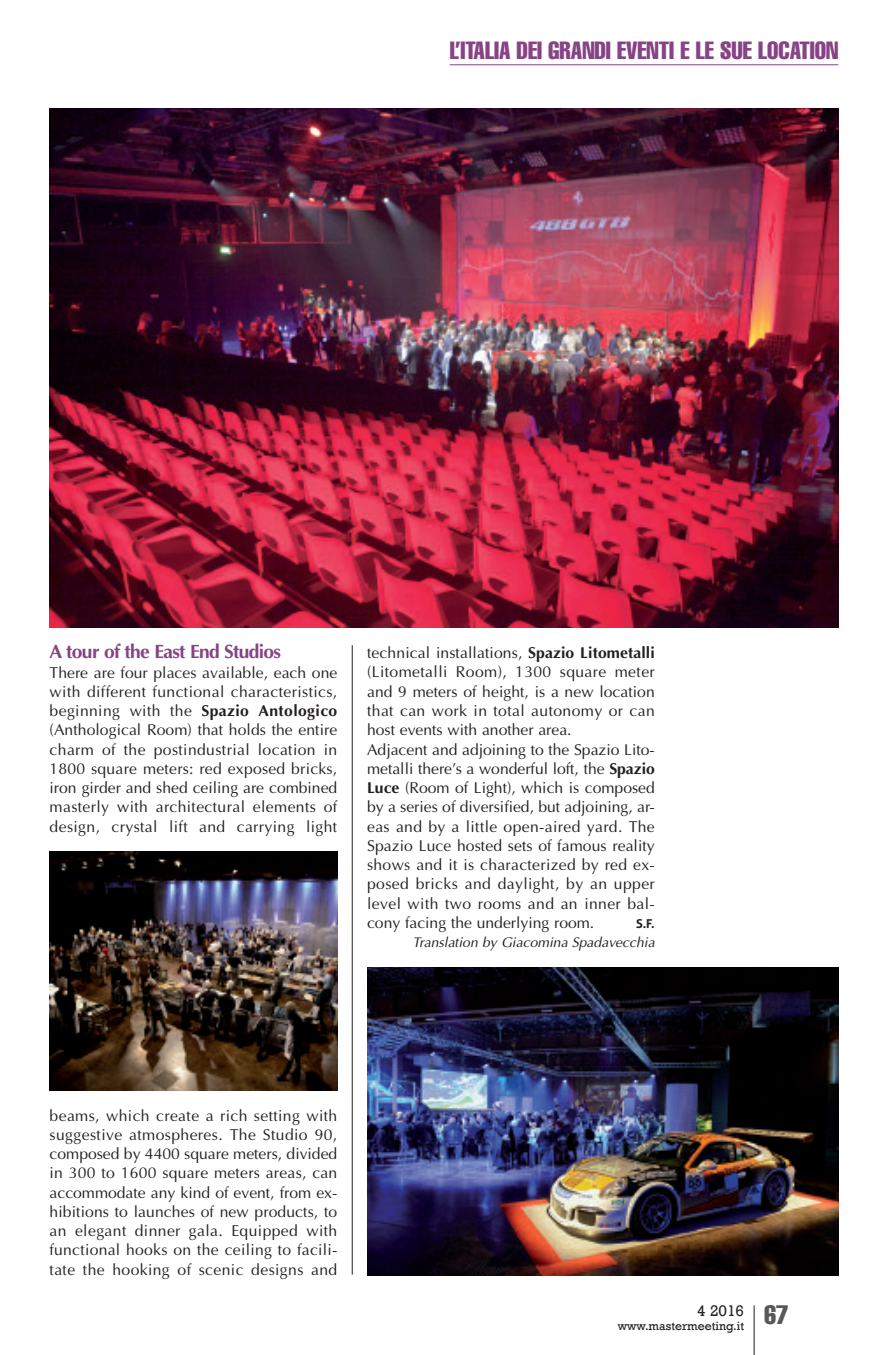
<style>
.page{position:relative;width:893px;height:1355px;background:#fff}
.page>*{position:absolute;margin:0;border:0;box-sizing:border-box;transform-origin:0 0}
.t1{font:extra-condensed 24.5px "Helvetica";color:#864385}
.t2{font:700 19.25px "Optima";letter-spacing:-.035em;color:#864385}
.t3{font:15.75px/19.2px "Optima";letter-spacing:.015em;color:#231f20;text-align:justify}
.t4{font:15.75px "Rockwell";color:#231f20}
.t5{font:italic 14px "Optima";color:#231f20}
.t6{font:12.25px "Rockwell";color:#231f20}
.t7{font:700 12.25px "Aller";color:#231f20}
.s1{font-weight:700}
</style>
<div class="page">
<hr style="left:754px;top:1305px;width:1px;height:49px;background:#231f20">
<hr style="left:450px;top:64px;width:388px;height:1px;background:#864385">
<hr style="left:352px;top:645px;width:1px;height:629px;background:#231f20">
<img style="left:50px;top:108px;width:788px;height:519px">
<img style="left:367px;top:967px;width:471px;height:308px">
<img style="left:50px;top:851px;width:287px;height:239px">
<h1 class="t1" style="left:450px;top:42px;width:390px">L’ITALIA DEI GRANDI EVENTI E LE SUE LOCATION</h1>
<p class="t2" style="left:50px;top:640px;width:233px">A tour of the East End Studios</p>
<p class="t3" style="left:50px;top:662px;width:289px">There are four places available, each one with different functional characteristics, beginning with the <span class="s1">Spazio Antologico </span>(Anthological Room) that holds the entire charm of the postindustrial location in 1800 square meters: red exposed bricks, iron girder and shed ceiling are combined masterly with architectural elements of design, crystal lift and carrying light</p>
<p class="t3" style="left:367px;top:643px;width:289px;text-align:left">technical installations, <span class="s1">Spazio Litometalli </span>(Litometalli Room), 1300 square meter and 9 meters of height, is a new location that can work in total autonomy or can host events with another area.<br>Adjacent and adjoining to the Spazio Lito&shy;metalli there’s a wonderful loft, the <span class="s1">Spazio Luce</span> (Room of Light), which is composed by a series of diversified, but adjoining, ar&shy;eas and by a little open-aired yard. The Spazio Luce hosted sets of famous reality shows and it is characterized by red ex&shy;posed bricks and daylight, by an upper level with two rooms and an inner bal&shy;cony facing the underlying room.</p>
<p class="t7" style="left:636px;top:916px;width:20px">S.F.</p>
<p class="t5" style="left:412px;top:934px;width:244px">Translation by Giacomina Spadavecchia</p>
<p class="t3" style="left:50px;top:1105px;width:289px">beams, which create a rich setting with suggestive atmospheres. The Studio 90, composed by 4400 square meters, divided in 300 to 1600 square meters areas, can accommodate any kind of event, from ex&shy;hibitions to launches of new products, to an elegant dinner gala. Equipped with functional hooks on the ceiling to facili&shy;tate the hooking of scenic designs and</p>
<p class="t6" style="left:618px;top:1318px;width:172px">www.mastermeeting.it <sup>67</sup></p>
<p class="t4" style="left:697px;top:1300px;width:49px">4 2016</p>
</div>
